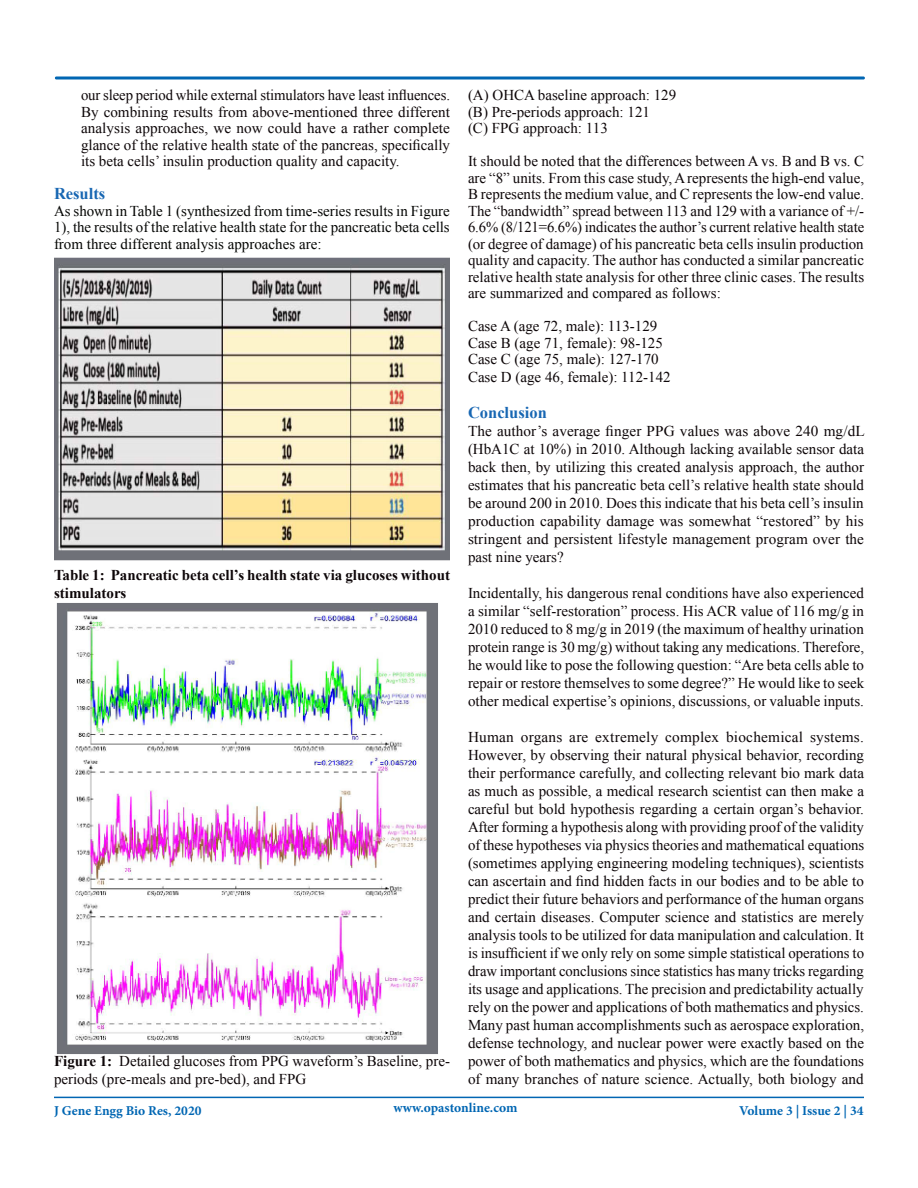
<style>
.page{position:relative;width:918px;height:1188px;background:#fff}
.page>*{position:absolute;margin:0;border:0;box-sizing:border-box;transform-origin:0 0}
.t1{font:700 16.5px "Times New Roman";color:#1867b3}
.t2{font:15px/18px "Times New Roman";color:#0d0608;text-align:justify}
.t3{font:15px/16.5px "Times New Roman";color:#040503;text-align:justify}
.t4{font:700 15px/18px "Times New Roman";color:#0d0608}
.t5{font:700 13.5px "Minion Pro";color:#0166b3}
.s1{font-weight:700}
</style>
<div class="page">
<hr style="left:54px;top:1097px;width:810px;height:1px;background:#0166b3">
<div style="left:55px;top:76px;width:810px;height:4px;border:2px solid #0166b3"></div>
<img style="left:54px;top:258px;width:396px;height:302px">
<img style="left:56px;top:603px;width:382px;height:451px">
<p class="t2" style="left:81px;top:87px;width:371px;line-height:16.5px">our sleep period while external stimulators have least influences.<br>By combining results from above-mentioned three different analysis approaches, we now could have a rather complete glance of the relative health state of the pancreas, specifically its beta cells’ insulin production quality and capacity.</p>
<p class="t1" style="left:54px;top:182px;width:53px">Results</p>
<p class="t3" style="left:54px;top:202px;width:397px">As shown in Table 1 (synthesized from time-series results in Figure 1), the results of the relative health state for the pancreatic beta cells from three different analysis approaches are:</p>
<p class="t4" style="left:54px;top:566px;width:398px">Table 1: Pancreatic beta cell’s health state via glucoses without stimulators</p>
<p class="t2" style="left:54px;top:1052px;width:398px"><span class="s1">Figure 1:</span> Detailed glucoses from PPG waveform’s Baseline, pre&shy;periods (pre-meals and pre-bed), and FPG</p>
<p class="t2" style="left:468px;top:86px;width:210px">(A) OHCA baseline approach: 129</p>
<p class="t2" style="left:468px;top:103px;width:184px">(B) Pre-periods approach: 121</p>
<p class="t2" style="left:468px;top:119px;width:141px">(C) FPG approach: 113</p>
<p class="t2" style="left:468px;top:153px;width:398px;line-height:16.5px">It should be noted that the differences between A vs. B and B vs. C are “8” units. From this case study, A represents the high-end value, B represents the medium value, and C represents the low-end value.<br>The “bandwidth” spread between 113 and 129 with a variance of +/- 6.6% (8/121=6.6%) indicates the author’s current relative health state (or degree of damage) of his pancreatic beta cells insulin production quality and capacity. The author has conducted a similar pancreatic relative health state analysis for other three clinic cases. The results are summarized and compared as follows:</p>
<p class="t2" style="left:468px;top:317px;width:191px">Case A (age 72, male): 113-129</p>
<p class="t2" style="left:468px;top:334px;width:196px">Case B (age 71, female): 98-125</p>
<p class="t2" style="left:468px;top:350px;width:192px">Case C (age 75, male): 127-170</p>
<p class="t2" style="left:468px;top:368px;width:204px">Case D (age 46, female): 112-142</p>
<p class="t1" style="left:468px;top:401px;width:80px">Conclusion</p>
<p class="t2" style="left:468px;top:422px;width:398px">The author’s average finger PPG values was above 240 mg/dL (HbA1C at 10%) in 2010. Although lacking available sensor data back then, by utilizing this created analysis approach, the author estimates that his pancreatic beta cell’s relative health state should be around 200 in 2010. Does this indicate that his beta cell’s insulin production capability damage was somewhat “restored” by his stringent and persistent lifestyle management program over the past nine years?</p>
<p class="t2" style="left:468px;top:584px;width:398px">Incidentally, his dangerous renal conditions have also experienced a similar “self-restoration” process. His ACR value of 116 mg/g in 2010 reduced to 8 mg/g in 2019 (the maximum of healthy urination protein range is 30 mg/g) without taking any medications. Therefore, he would like to pose the following question: “Are beta cells able to repair or restore themselves to some degree?” He would like to seek other medical expertise’s opinions, discussions, or valuable inputs.</p>
<p class="t2" style="left:468px;top:728px;width:398px">Human organs are extremely complex biochemical systems.<br>However, by observing their natural physical behavior, recording their performance carefully, and collecting relevant bio mark data as much as possible, a medical research scientist can then make a careful but bold hypothesis regarding a certain organ’s behavior.<br>After forming a hypothesis along with providing proof of the validity of these hypotheses via physics theories and mathematical equations (sometimes applying engineering modeling techniques), scientists can ascertain and find hidden facts in our bodies and to be able to predict their future behaviors and performance of the human organs and certain diseases. Computer science and statistics are merely analysis tools to be utilized for data manipulation and calculation. It is insufficient if we only rely on some simple statistical operations to draw important conclusions since statistics has many tricks regarding its usage and applications. The precision and predictability actually rely on the power and applications of both mathematics and physics.<br>Many past human accomplishments such as aerospace exploration, defense technology, and nuclear power were exactly based on the power of both mathematics and physics, which are the foundations of many branches of nature science. Actually, both biology and</p>
<p class="t5" style="left:54px;top:1101px;width:149px">J Gene Engg Bio Res, 2020</p>
<p class="t5" style="left:393px;top:1099px;width:126px">www.opastonline.com</p>
<p class="t5" style="left:739px;top:1101px;width:126px">Volume 3 | Issue 2 | 34</p>
</div>
